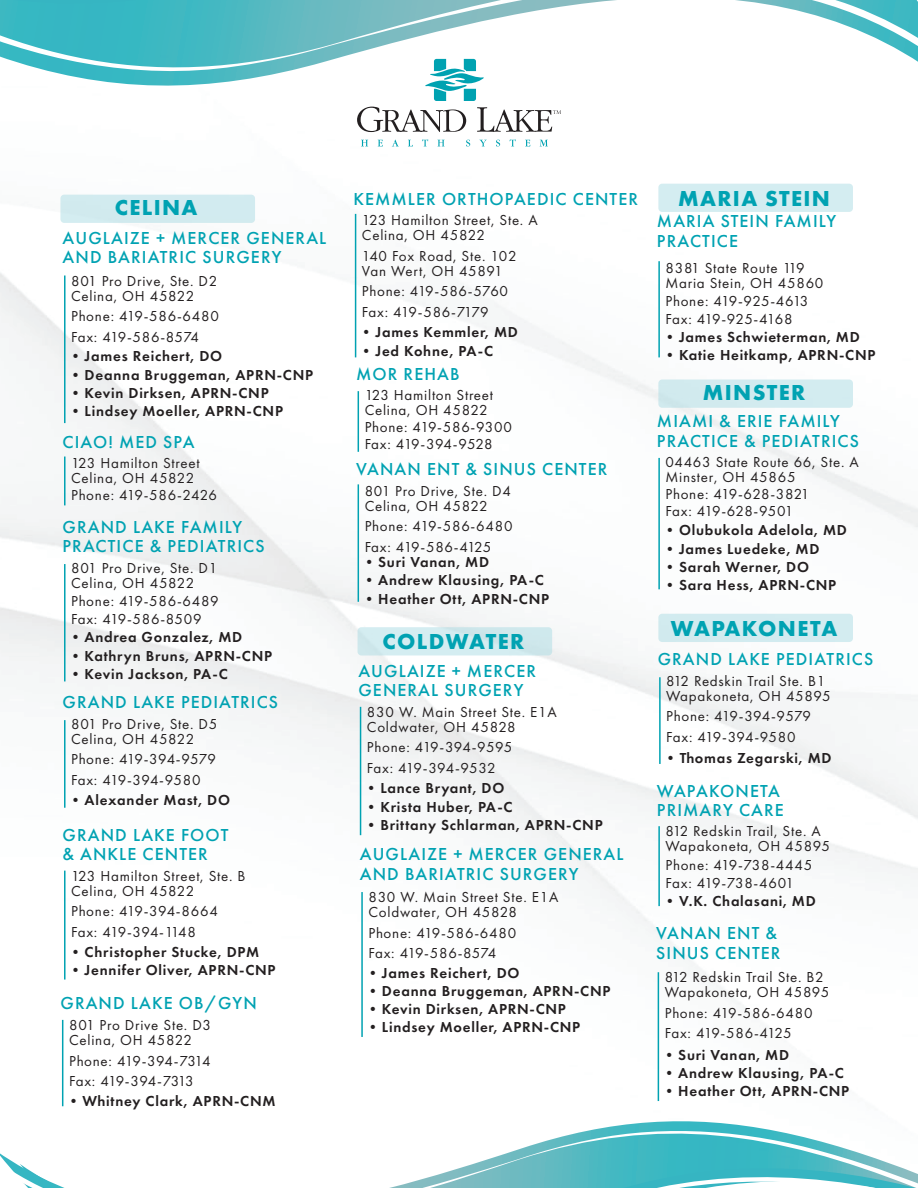
<style>
.page{position:relative;width:918px;height:1188px;background:#fff}
.page>*{position:absolute;margin:0;border:0;box-sizing:border-box;transform-origin:0 0}
.t1{font:700 22.5px "Futura PT";letter-spacing:.06em;color:#00a2b2}
.t2{font:500 18px/19.5px "Futura PT";letter-spacing:.06em;color:#00a2b2}
.t3{font:15px/15px "Futura PT";letter-spacing:.05em;color:#231f20}
.t4{font:600 15px "Futura PT";letter-spacing:.05em;color:#231f20}
.t5{font:15px/20.4px "Futura PT";letter-spacing:.015em;color:#231f20}
.t6{font:15px/20.4px "Futura PT";letter-spacing:.025em;color:#231f20}
.t7{font:15px/17.1px "Futura PT";letter-spacing:.01em;color:#231f20}
.t8{font:15px/20.4px "Futura PT";letter-spacing:-.01em;color:#231f20}
.t9{font:15px/17.1px "Futura PT";letter-spacing:.02em;color:#231f20}
</style>
<div class="page">
<svg style="left:361px;top:140px;width:7px;height:6px"></svg>
<svg style="left:378px;top:140px;width:5px;height:6px"></svg>
<svg style="left:392px;top:140px;width:7px;height:6px"></svg>
<svg style="left:408px;top:140px;width:5px;height:6px"></svg>
<svg style="left:422px;top:139px;width:6px;height:7px"></svg>
<svg style="left:437px;top:140px;width:8px;height:6px"></svg>
<svg style="left:466px;top:140px;width:4px;height:7px"></svg>
<svg style="left:479px;top:140px;width:8px;height:6px"></svg>
<svg style="left:496px;top:140px;width:4px;height:7px"></svg>
<svg style="left:510px;top:139px;width:6px;height:7px"></svg>
<svg style="left:525px;top:140px;width:5px;height:6px"></svg>
<svg style="left:540px;top:140px;width:8px;height:6px"></svg>
<svg style="left:360px;top:128px;width:104px;height:4px"></svg>
<svg style="left:477px;top:128px;width:75px;height:4px"></svg>
<svg style="left:0;top:1114px;width:918px;height:74px"></svg>
<svg style="left:0;top:0;width:918px;height:128px"></svg>
<hr style="left:64px;top:457px;width:2px;height:48px;background:#00a2b2">
<hr style="left:64px;top:564px;width:2px;height:117px;background:#00a2b2">
<hr style="left:658px;top:826px;width:2px;height:80px;background:#00a2b2">
<hr style="left:658px;top:261px;width:2px;height:96px;background:#00a2b2">
<hr style="left:355px;top:214px;width:1px;height:143px;background:#00a2b2">
<hr style="left:64px;top:275px;width:2px;height:148px;background:#00a2b2">
<hr style="left:658px;top:972px;width:1px;height:129px;background:#00a2b2">
<div style="left:60px;top:195px;width:195px;height:28px;background:#d2ebef;border-radius:4px"></div>
<div style="left:658px;top:380px;width:195px;height:28px;background:#d2ebf0;border-radius:4px"></div>
<div style="left:658px;top:614px;width:195px;height:28px;background:#d2ebf0;border-radius:4px"></div>
<div style="left:658px;top:184px;width:195px;height:28px;background:#d4edf1;border-radius:4px"></div>
<div style="left:358px;top:627px;width:194px;height:29px;background:#d4edf1;border-radius:4px"></div>
<hr style="left:658px;top:458px;width:2px;height:131px;background:#00a2b2">
<hr style="left:64px;top:871px;width:2px;height:109px;background:#00a2b2">
<hr style="left:358px;top:484px;width:1px;height:118px;background:#00a2b2">
<hr style="left:360px;top:707px;width:1px;height:128px;background:#00a2b2">
<hr style="left:361px;top:892px;width:2px;height:145px;background:#00a2b2">
<hr style="left:62px;top:1020px;width:1px;height:86px;background:#00a2b2">
<hr style="left:64px;top:720px;width:2px;height:88px;background:#00a2b2">
<hr style="left:659px;top:677px;width:2px;height:87px;background:#00a2b2">
<hr style="left:358px;top:391px;width:1px;height:61px;background:#00a2b2">
<h1 class="t1" style="left:115px;top:193px;width:84px">CELINA</h1>
<p class="t2" style="left:63px;top:228px;width:265px">AUGLAIZE + MERCER GENERAL<br>AND BARIATRIC SURGERY</p>
<p class="t3" style="left:71px;top:273px;width:148px">801 Pro Drive, Ste. D2<br>Celina, OH 45822</p>
<p class="t3" style="left:71px;top:306px;width:149px;line-height:20.4px">Phone: 419-586-6480<br>Fax: 419-586-8574</p>
<p class="t2" style="left:353px;top:189px;width:286px">KEMMLER ORTHOPAEDIC CENTER</p>
<p class="t3" style="left:362px;top:213px;width:177px">123 Hamilton Street, Ste. A<br>Celina, OH 45822</p>
<p class="t3" style="left:362px;top:248px;width:156px">140 Fox Road, Ste. 102<br>Van Wert, OH 45891</p>
<p class="t6" style="left:362px;top:281px;width:148px">Phone: 419-586-5760<br>Fax: 419-586-7179</p>
<p class="t4" style="left:359px;top:323px;width:160px">•James Kemmler, MD</p>
<p class="t4" style="left:68px;top:347px;width:156px">•James Reichert, DO</p>
<p class="t4" style="left:359px;top:341px;width:136px">•Jed Kohne, PA-C</p>
<p class="t4" style="left:68px;top:365px;width:247px">•Deanna Bruggeman, APRN-CNP</p>
<p class="t4" style="left:68px;top:383px;width:202px">•Kevin Dirksen, APRN-CNP</p>
<p class="t4" style="left:68px;top:402px;width:216px">•Lindsey Moeller, APRN-CNP</p>
<p class="t2" style="left:356px;top:364px;width:105px">MOR REHAB</p>
<p class="t3" style="left:365px;top:387px;width:130px">123 Hamilton Street<br>Celina, OH 45822</p>
<p class="t9" style="left:365px;top:418px;width:149px">Phone: 419-586-9300<br>Fax: 419-394-9528</p>
<p class="t2" style="left:63px;top:433px;width:134px">CIAO! MED SPA</p>
<p class="t3" style="left:71px;top:456px;width:130px">123 Hamilton Street<br>Celina, OH 45822</p>
<p class="t3" style="left:71px;top:488px;width:147px">Phone: 419-586-2426</p>
<p class="t2" style="left:63px;top:517px;width:204px">GRAND LAKE FAMILY<br>PRACTICE &amp; PEDIATRICS</p>
<p class="t3" style="left:71px;top:560px;width:148px">801 Pro Drive, Ste. D1<br>Celina, OH 45822</p>
<p class="t3" style="left:71px;top:592px;width:149px;line-height:18.3px">Phone: 419-586-6489<br>Fax: 419-586-8509</p>
<p class="t4" style="left:68px;top:628px;width:176px">•Andrea Gonzalez, MD</p>
<p class="t4" style="left:68px;top:646px;width:206px">•Kathryn Bruns, APRN-CNP</p>
<p class="t4" style="left:68px;top:664px;width:161px">•Kevin Jackson, PA-C</p>
<p class="t2" style="left:63px;top:692px;width:217px">GRAND LAKE PEDIATRICS</p>
<p class="t3" style="left:71px;top:716px;width:148px">801 Pro Drive, Ste. D5<br>Celina, OH 45822</p>
<p class="t5" style="left:71px;top:749px;width:146px">Phone: 419-394-9579<br>Fax: 419-394-9580</p>
<p class="t4" style="left:68px;top:791px;width:163px">•Alexander Mast, DO</p>
<p class="t2" style="left:63px;top:825px;width:168px">GRAND LAKE FOOT &amp; ANKLE CENTER</p>
<p class="t3" style="left:71px;top:868px;width:176px">123 Hamilton Street, Ste. B<br>Celina, OH 45822</p>
<p class="t6" style="left:71px;top:901px;width:148px">Phone: 419-394-8664<br>Fax: 419-394-1148</p>
<p class="t4" style="left:68px;top:942px;width:192px">•Christopher Stucke, DPM</p>
<p class="t4" style="left:68px;top:961px;width:209px">•Jennifer Oliver, APRN-CNP</p>
<p class="t2" style="left:61px;top:993px;width:198px">GRAND LAKE OB/GYN</p>
<p class="t3" style="left:69px;top:1018px;width:144px">801 Pro Drive Ste. D3<br>Celina, OH 45822</p>
<p class="t8" style="left:69px;top:1050px;width:143px">Phone: 419-394-7314<br>Fax: 419-394-7313</p>
<p class="t4" style="left:66px;top:1092px;width:211px">•Whitney Clark, APRN-CNM</p>
<p class="t2" style="left:356px;top:459px;width:253px">VANAN ENT &amp; SINUS CENTER</p>
<p class="t3" style="left:365px;top:483px;width:148px">801 Pro Drive, Ste. D4<br>Celina, OH 45822</p>
<p class="t3" style="left:365px;top:516px;width:149px;line-height:20.4px">Phone: 419-586-6480<br>Fax: 419-586-4125</p>
<p class="t4" style="left:362px;top:553px;width:129px">•Suri Vanan, MD</p>
<p class="t4" style="left:362px;top:571px;width:184px">•Andrew Klausing, PA-C</p>
<p class="t4" style="left:362px;top:589px;width:189px">•Heather Ott, APRN-CNP</p>
<h1 class="t1" style="left:383px;top:627px;width:143px">COLDWATER</h1>
<p class="t2" style="left:358px;top:661px;width:179px">AUGLAIZE + MERCER<br>GENERAL SURGERY</p>
<p class="t3" style="left:367px;top:705px;width:191px">830 W. Main Street Ste. E1A<br>Coldwater, OH 45828</p>
<p class="t7" style="left:367px;top:737px;width:147px;line-height:20.4px">Phone: 419-394-9595<br>Fax: 419-394-9532</p>
<p class="t4" style="left:364px;top:779px;width:142px">•Lance Bryant, DO</p>
<p class="t4" style="left:364px;top:797px;width:150px">•Krista Huber, PA-C</p>
<p class="t4" style="left:364px;top:815px;width:240px">•Brittany Schlarman, APRN-CNP</p>
<p class="t2" style="left:360px;top:845px;width:265px">AUGLAIZE + MERCER GENERAL<br>AND BARIATRIC SURGERY</p>
<p class="t3" style="left:368px;top:890px;width:191px">830 W. Main Street Ste. E1A<br>Coldwater, OH 45828</p>
<p class="t3" style="left:368px;top:922px;width:149px;line-height:20.4px">Phone: 419-586-6480<br>Fax: 419-586-8574</p>
<p class="t4" style="left:365px;top:963px;width:156px">•James Reichert, DO</p>
<p class="t4" style="left:365px;top:982px;width:247px">•Deanna Bruggeman, APRN-CNP</p>
<p class="t4" style="left:365px;top:1000px;width:202px">•Kevin Dirksen, APRN-CNP</p>
<p class="t4" style="left:365px;top:1018px;width:216px">•Lindsey Moeller, APRN-CNP</p>
<h1 class="t1" style="left:678px;top:183px;width:153px">MARIA STEIN</h1>
<p class="t2" style="left:657px;top:211px;width:181px">MARIA STEIN FAMILY<br>PRACTICE</p>
<p class="t3" style="left:666px;top:260px;width:159px">8381 State Route 119<br>Maria Stein, OH 45860</p>
<p class="t5" style="left:666px;top:292px;width:144px;line-height:18.3px">Phone: 419-925-4613<br>Fax: 419-925-4168</p>
<p class="t4" style="left:663px;top:328px;width:199px">•James Schwieterman, MD</p>
<p class="t4" style="left:663px;top:346px;width:214px">•Katie Heitkamp, APRN-CNP</p>
<h1 class="t1" style="left:703px;top:378px;width:104px">MINSTER</h1>
<p class="t2" style="left:657px;top:411px;width:204px">MIAMI &amp; ERIE FAMILY<br>PRACTICE &amp; PEDIATRICS</p>
<p class="t3" style="left:666px;top:454px;width:195px">04463 State Route 66, Ste. A<br>Minster, OH 45865</p>
<p class="t7" style="left:666px;top:485px;width:145px">Phone: 419-628-3821<br>Fax: 419-628-9501</p>
<p class="t4" style="left:663px;top:521px;width:186px">•Olubukola Adelola, MD</p>
<p class="t4" style="left:663px;top:539px;width:158px">•James Luedeke, MD</p>
<p class="t4" style="left:663px;top:557px;width:148px">•Sarah Werner, DO</p>
<p class="t4" style="left:663px;top:576px;width:175px">•Sara Hess, APRN-CNP</p>
<h1 class="t1" style="left:671px;top:614px;width:168px">WAPAKONETA</h1>
<p class="t2" style="left:658px;top:649px;width:217px">GRAND LAKE PEDIATRICS</p>
<p class="t3" style="left:666px;top:673px;width:166px">812 Redskin Trail Ste. B1<br>Wapakoneta, OH 45895</p>
<p class="t5" style="left:666px;top:706px;width:146px">Phone: 419-394-9579<br>Fax: 419-394-9580</p>
<p class="t4" style="left:663px;top:749px;width:170px">•Thomas Zegarski, MD</p>
<p class="t2" style="left:657px;top:781px;width:128px">WAPAKONETA<br>PRIMARY CARE</p>
<p class="t3" style="left:666px;top:824px;width:166px">812 Redskin Trail, Ste. A<br>Wapakoneta, OH 45895</p>
<p class="t3" style="left:666px;top:855px;width:148px;line-height:18.3px">Phone: 419-738-4445<br>Fax: 419-738-4601</p>
<p class="t4" style="left:663px;top:892px;width:155px">•V.K. Chalasani, MD</p>
<p class="t2" style="left:656px;top:923px;width:126px">VANAN ENT &amp;<br>SINUS CENTER</p>
<p class="t3" style="left:665px;top:970px;width:166px">812 Redskin Trail Ste. B2<br>Wapakoneta, OH 45895</p>
<p class="t3" style="left:665px;top:1003px;width:149px;line-height:20.4px">Phone: 419-586-6480<br>Fax: 419-586-4125</p>
<p class="t4" style="left:662px;top:1045px;width:129px">•Suri Vanan, MD</p>
<p class="t4" style="left:662px;top:1064px;width:184px">•Andrew Klausing, PA-C</p>
<p class="t4" style="left:662px;top:1082px;width:189px">•Heather Ott, APRN-CNP</p>
</div>
